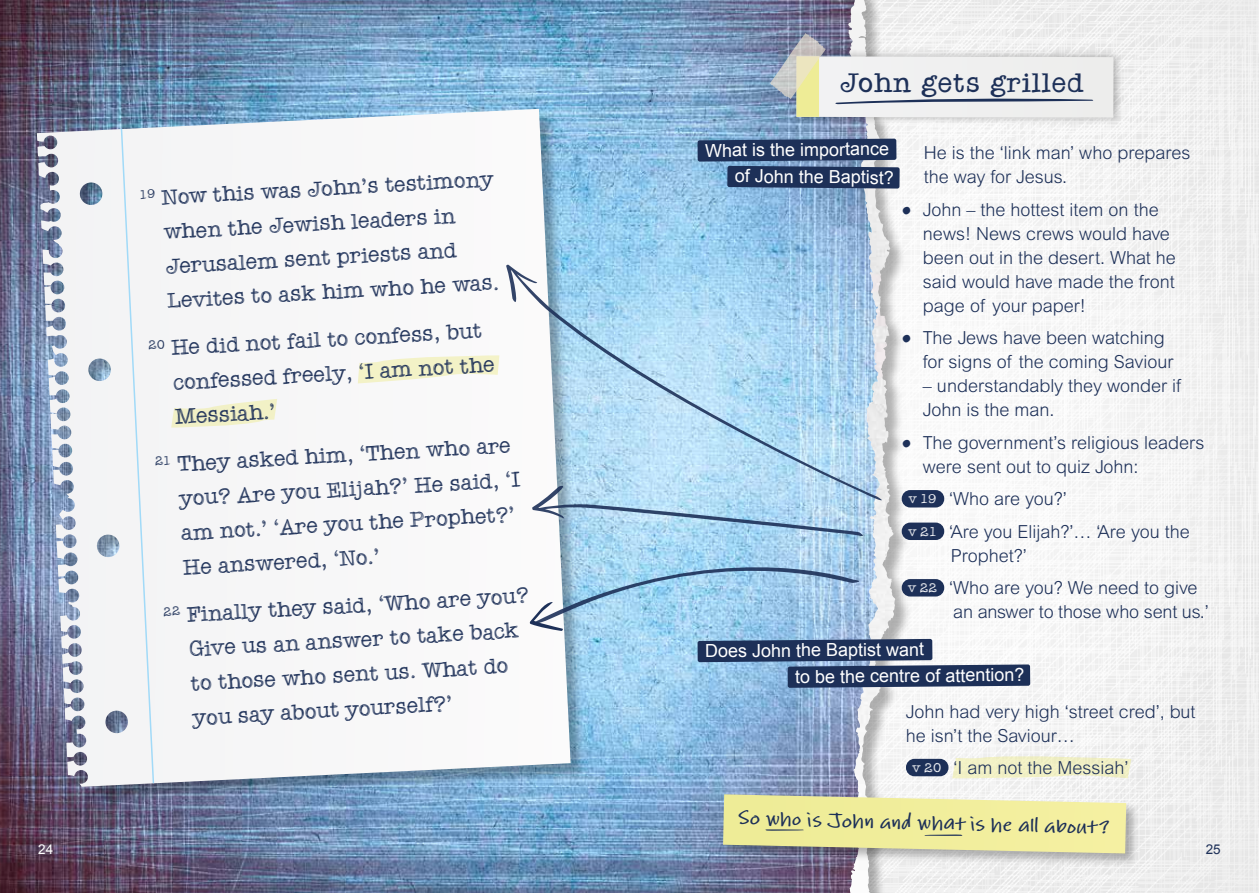
<style>
.page{position:relative;width:1259px;height:893px;background:#fff}
.page>*{position:absolute;margin:0;border:0;box-sizing:border-box;transform-origin:0 0}
.t1{font:28.5px "Quattro Tempi Solid";letter-spacing:.03em;color:#1d3058}
.t2{font:22.5px/34.5px "Quattro Tempi";color:#1d3058}
.t3{font:700 20.25px "Lindsey Pro";color:#1d3058}
.t4{font:300 18px/24px "Arial MT Std";color:#1d3058}
.t5{font:18px/27.2px "Arial";letter-spacing:-.01em;color:#fff;text-align:right}
.t6{font:13.5px "Arial";color:#fff}
.t7{font:13.5px "Arial";color:#1d3058}
.s1{font-family:"Lindsey Pro";font-weight:400;font-size:20.25px}
.s2{font-family:"Quattro Tempi";font-weight:400;font-size:13.5px;color:#fff}
</style>
<div class="page">
<img style="left:911px;top:0;width:348px;height:893px">
<img style="left:878px;top:0;width:17px;height:893px">
<img style="left:0;top:0;width:878px;height:893px">
<div style="left:38px;top:110px;width:549px;height:693px;background:#000;opacity:.3"></div>
<svg style="left:37px;top:133px;width:31px;height:242px"></svg>
<svg style="left:120px;top:127px;width:35px;height:658px"></svg>
<div style="left:790px;top:48px;width:333px;height:78px;background:#000;opacity:.3"></div>
<svg style="left:697px;top:139px;width:202px;height:50px;background:#374e74"></svg>
<svg style="left:697px;top:639px;width:333px;height:49px"></svg>
<div style="left:901px;top:490px;width:43px;height:17px;background:#1d3058;border-radius:9px"></div>
<div style="left:901px;top:523px;width:43px;height:17px;background:#1d3058;border-radius:9px"></div>
<div style="left:901px;top:579px;width:43px;height:17px;background:#1d3058;border-radius:9px"></div>
<div style="left:721px;top:792px;width:419px;height:76px;background:#000;opacity:.3"></div>
<svg style="left:506px;top:264px;width:378px;height:237px"></svg>
<svg style="left:723px;top:794px;width:403px;height:59px;background:#e7e5a1"></svg>
<svg style="left:171px;top:399px;width:106px;height:29px"></svg>
<svg style="left:358px;top:355px;width:141px;height:28px"></svg>
<svg style="left:529px;top:485px;width:337px;height:146px;background:#a7cde8"></svg>
<svg style="left:952px;top:755px;width:179px;height:23px;background:#f0f0cb"></svg>
<div style="left:906px;top:759px;width:42px;height:17px;background:#1d3058;border-radius:9px"></div>
<svg style="left:770px;top:33px;width:343px;height:85px"></svg>
<p class="t2" style="left:161px;top:179px;width:334px;text-indent:-22px;rotate:-3deg"><sup>19</sup> Now this was John’s testimony when the Jewish leaders in<br>Jerusalem sent priests and<br>Levites to ask him who he was.</p>
<p class="t2" style="left:170px;top:330px;width:323px;text-indent:-23px;rotate:-3deg"><sup>20</sup> He did not fail to confess, but confessed freely, ‘I am not the<br>Messiah.’</p>
<p class="t2" style="left:176px;top:446px;width:343px;text-indent:-22px;rotate:-3deg"><sup>21</sup> They asked him, ‘Then who are you? Are you Elijah?’ He said, ‘I am not.’ ‘Are you the Prophet?’<br>He answered, ‘No.’</p>
<p class="t2" style="left:186px;top:596px;width:344px;text-indent:-24px;rotate:-3deg"><sup>22</sup> Finally they said, ‘Who are you?<br>Give us an answer to take back to those who sent us. What do you say about yourself?’</p>
<h1 class="t1" style="left:840px;top:65px;width:245px">John gets grilled</h1>
<p class="t5" style="left:705px;top:136px;width:190px">What is the importance of John the Baptist?</p>
<p class="t4" style="left:924px;top:140px;width:268px">He is the ‘link man’ who prepares the way for Jesus.</p>
<p class="t4" style="left:923px;top:197px;width:254px;text-indent:-21px"><span class="s1">•</span> John – the hottest item on the news! News crews would have been out in the desert. What he said would have made the front page of your paper!</p>
<p class="t4" style="left:923px;top:326px;width:252px;text-indent:-21px"><span class="s1">•</span> The Jews have been watching for signs of the coming Saviour</p>
<p class="t4" style="left:923px;top:374px;width:260px">– understandably they wonder if<br>John is the man.</p>
<p class="t4" style="left:923px;top:430px;width:283px;text-indent:-21px"><span class="s1">•</span> The government’s religious leaders were sent out to quiz John:</p>
<p class="t4" style="left:908px;top:483px;width:282px;line-height:32.5px"><span class="s2">v 19</span> ‘Who are you?’<br><span class="s2">v 21</span> ‘Are you Elijah?’… ‘Are you the</p>
<p class="t4" style="left:908px;top:539px;width:291px;line-height:32.5px;text-indent:43px">Prophet?’<br><span class="s2">v 22</span> ‘Who are you? We need to give</p>
<p class="t4" style="left:953px;top:600px;width:257px">an answer to those who sent us.’</p>
<p class="t5" style="left:795px;top:637px;width:231px;line-height:25.7px;text-align:left;text-indent:-90px">Does John the Baptist want<br>to be the centre of attention?</p>
<p class="t4" style="left:906px;top:699px;width:291px">John had very high ‘street cred’, but he isn’t the Saviour…</p>
<p class="t4" style="left:912px;top:756px;width:217px"><span class="s2">v 20</span> ‘I am not the Messiah’</p>
<p class="t3" style="left:738px;top:801px;width:373px;rotate:2deg">So who is John and what is he all about?</p>
<p class="t6" style="left:38px;top:841px;width:17px">24</p>
<p class="t7" style="left:1205px;top:841px;width:17px">25</p>
</div>
